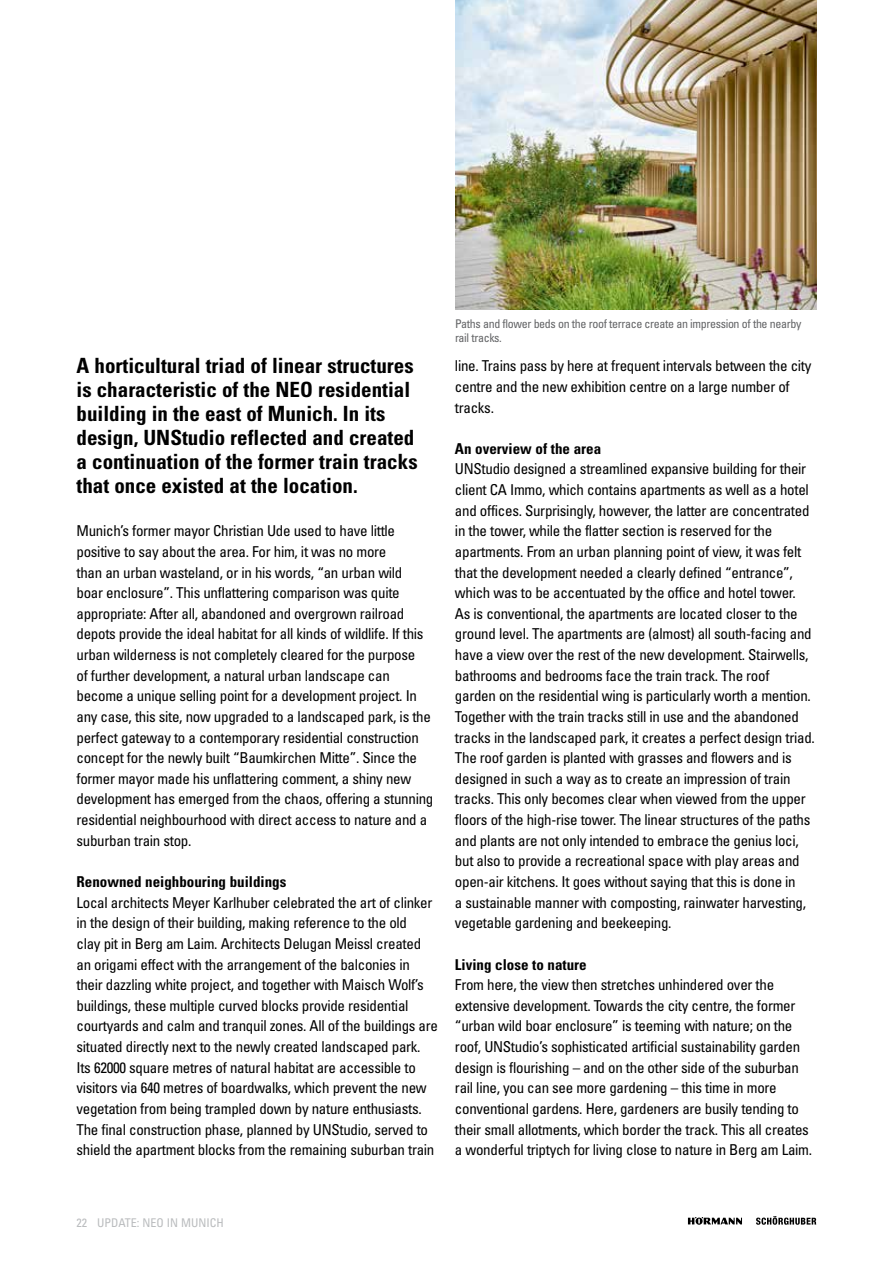
<style>
.page{position:relative;width:893px;height:1263px;background:#fff}
.page>*{position:absolute;margin:0;border:0;box-sizing:border-box;transform-origin:0 0}
.t1{font:700 condensed 21px/24px "Univers";color:#000}
.t2{font:condensed 15px/20.7px "Univers";letter-spacing:-.02em;color:#000}
.t3{font:700 condensed 15px "Univers";color:#000}
.t4{font:condensed 12px/14.4px "Univers";letter-spacing:-.03em;color:#636466}
.t5{font:condensed 12px "Univers";color:#babcbe}
</style>
<div class="page">
<svg style="left:688px;top:1217px;width:54px;height:8px"></svg>
<svg style="left:756px;top:1216px;width:60px;height:9px"></svg>
<img style="left:455px;top:0;width:361px;height:309px">
<p class="t1" style="left:77px;top:353px;width:343px">A horticultural triad of linear structures is characteristic of the NEO residential building in the east of Munich. In its design, UNStudio reflected and created a continuation of the former train tracks that once existed at the location.</p>
<p class="t2" style="left:77px;top:520px;width:358px">Munich’s former mayor Christian Ude used to have little positive to say about the area. For him, it was no more<br>than an urban wasteland, or in his words, “an urban wild<br>boar enclosure”. This unflattering comparison was quite appropriate: After all, abandoned and overgrown railroad depots provide the ideal habitat for all kinds of wildlife. If this urban wilderness is not completely cleared for the purpose<br>of further development, a natural urban landscape can become a unique selling point for a development project. In any case, this site, now upgraded to a landscaped park, is the perfect gateway to a contemporary residential construction concept for the newly built “Baumkirchen Mitte”. Since the former mayor made his unflattering comment, a shiny new development has emerged from the chaos, offering a stunning residential neighbourhood with direct access to nature and a suburban train stop.</p>
<p class="t3" style="left:77px;top:872px;width:211px">Renowned neighbouring buildings</p>
<p class="t2" style="left:77px;top:891px;width:363px">Local architects Meyer Karlhuber celebrated the art of clinker in the design of their building, making reference to the old<br>clay pit in Berg am Laim. Architects Delugan Meissl created an origami effect with the arrangement of the balconies in their dazzling white project, and together with Maisch Wolf’s buildings, these multiple curved blocks provide residential courtyards and calm and tranquil zones. All of the buildings are situated directly next to the newly created landscaped park.<br>Its 62000 square metres of natural habitat are accessible to visitors via 640 metres of boardwalks, which prevent the new vegetation from being trampled down by nature enthusiasts.<br>The final construction phase, planned by UNStudio, served to shield the apartment blocks from the remaining suburban train</p>
<p class="t4" style="left:455px;top:316px;width:348px">Paths and flower beds on the roof terrace create an impression of the nearby rail tracks.</p>
<p class="t2" style="left:455px;top:355px;width:358px">line. Trains pass by here at frequent intervals between the city centre and the new exhibition centre on a large number of tracks.</p>
<p class="t3" style="left:455px;top:439px;width:148px">An overview of the area</p>
<p class="t2" style="left:455px;top:458px;width:361px">UNStudio designed a streamlined expansive building for their client CA Immo, which contains apartments as well as a hotel and offices. Surprisingly, however, the latter are concentrated in the tower, while the flatter section is reserved for the apartments. From an urban planning point of view, it was felt that the development needed a clearly defined “entrance”, which was to be accentuated by the office and hotel tower.<br>As is conventional, the apartments are located closer to the ground level. The apartments are (almost) all south-facing and have a view over the rest of the new development. Stairwells, bathrooms and bedrooms face the train track. The roof<br>garden on the residential wing is particularly worth a mention.<br>Together with the train tracks still in use and the abandoned tracks in the landscaped park, it creates a perfect design triad.<br>The roof garden is planted with grasses and flowers and is designed in such a way as to create an impression of train tracks. This only becomes clear when viewed from the upper floors of the high-rise tower. The linear structures of the paths and plants are not only intended to embrace the genius loci, but also to provide a recreational space with play areas and open-air kitchens. It goes without saying that this is done in<br>a sustainable manner with composting, rainwater harvesting, vegetable gardening and beekeeping.</p>
<p class="t3" style="left:455px;top:955px;width:133px">Living close to nature</p>
<p class="t2" style="left:455px;top:974px;width:359px">From here, the view then stretches unhindered over the extensive development. Towards the city centre, the former “urban wild boar enclosure” is teeming with nature; on the roof, UNStudio’s sophisticated artificial sustainability garden design is flourishing – and on the other side of the suburban rail line, you can see more gardening – this time in more conventional gardens. Here, gardeners are busily tending to their small allotments, which border the track. This all creates a wonderful triptych for living close to nature in Berg am Laim.</p>
<p class="t5" style="left:77px;top:1215px;width:149px">22 UPDATE: NEO IN MUNICH</p>
</div>
